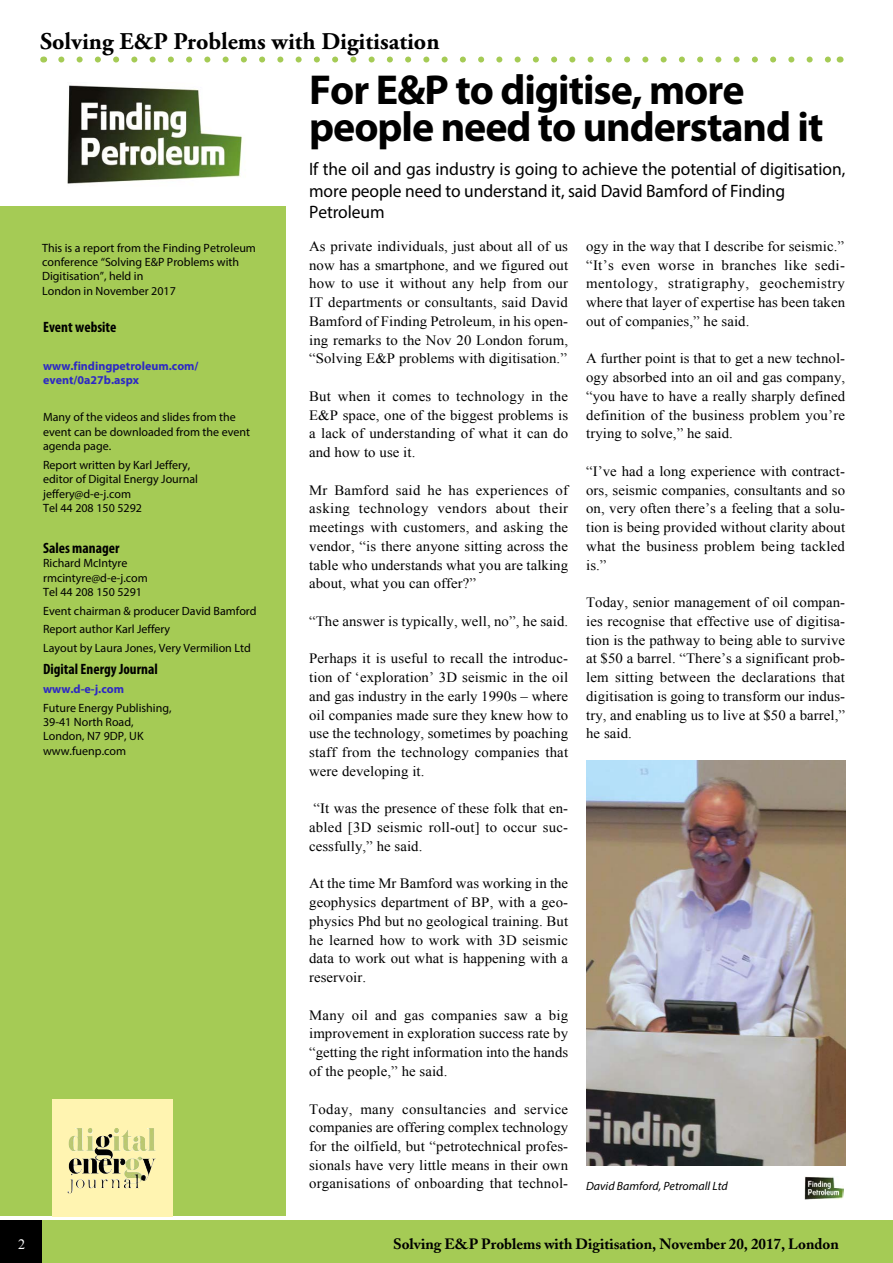
<style>
.page{position:relative;width:893px;height:1263px;background:#fff}
.page>*{position:absolute;margin:0;border:0;box-sizing:border-box;transform-origin:0 0}
.t1{font:700 42px/37.5px "Myriad Pro";letter-spacing:-.025em;color:#000}
.t2{font:700 24px "Adobe Garamond Pro";color:#000}
.t3{font:18px/21.6px "Myriad Pro";letter-spacing:-.005em;color:#000}
.t4{font:700 15px "Adobe Caslon";color:#000}
.t5{font:700 condensed 15px "Myriad Pro";color:#000}
.t6{font:14.25px/18.8px "Times New Roman";letter-spacing:.005em;color:#000;text-align:justify;scale:1.04 1}
.t7{font:14.25px "Times New Roman";color:#fff}
.t8{font:12px/14.4px "Myriad Pro";color:#000}
.t9{font:700 12px/14.4px "Myriad Pro";color:#2d29c4}
.t10{font:italic 12px "Myriad Pro";color:#000}
</style>
<div class="page">
<div style="left:0;top:1220px;width:893px;height:43px;background:#a5cb55"></div>
<div style="left:0;top:1220px;width:42px;height:43px;background:#000"></div>
<svg style="left:61px;top:57px;width:769px;height:6px"></svg>
<div style="left:0;top:206px;width:285px;height:1010px;background:#a5cb55"></div>
<div style="left:52px;top:1099px;width:120px;height:117px;background:#fff4b1"></div>
<img style="left:69px;top:1128px;width:80px;height:23px">
<img style="left:67px;top:85px;width:176px;height:99px">
<img style="left:804px;top:1176px;width:39px;height:23px">
<img style="left:586px;top:760px;width:259px;height:405px">
<h2 class="t2" style="left:40px;top:27px;width:401px">Solving E&amp;P Problems with Digitisation</h2>
<p class="t8" style="left:42px;top:240px;width:215px">This is a report from the Finding Petroleum conference “Solving E&amp;P Problems with<br>Digitisation”, held in<br>London in November 2017</p>
<p class="t5" style="left:43px;top:319px;width:75px">Event website</p>
<p class="t9" style="left:43px;top:359px;width:157px">www.findingpetroleum.com/ event/0a27b.aspx</p>
<p class="t8" style="left:43px;top:410px;width:209px">Many of the videos and slides from the event can be downloaded from the event agenda page.</p>
<p class="t8" style="left:43px;top:457px;width:156px">Report written by Karl Jeffery, editor of Digital Energy Journal jeffery@d-e-j.com<br>Tel 44 208 150 5292</p>
<p class="t5" style="left:43px;top:540px;width:78px">Sales manager</p>
<p class="t8" style="left:43px;top:556px;width:106px">Richard McIntyre rmcintyre@d-e-j.com<br>Tel 44 208 150 5291</p>
<p class="t8" style="left:43px;top:601px;width:215px;line-height:18.6px">Event chairman &amp; producer David Bamford<br>Report author Karl Jeffery<br>Layout by Laura Jones, Very Vermilion Ltd</p>
<p class="t5" style="left:43px;top:661px;width:116px">Digital Energy Journal</p>
<p class="t9" style="left:43px;top:682px;width:82px">www.d-e-j.com</p>
<p class="t8" style="left:43px;top:700px;width:130px">Future Energy Publishing,<br>39-41 North Road,<br>London, N7 9DP, UK www.fuenp.com</p>
<h1 class="t1" style="left:309px;top:71px;width:516px">For E&amp;P to digitise, more people need to understand it</h1>
<p class="t3" style="left:309px;top:158px;width:538px">If the oil and gas industry is going to achieve the potential of digitisation, more people need to understand it, said David Bamford of Finding<br>Petroleum</p>
<p class="t6" style="left:309px;top:236px;width:251px">As private individuals, just about all of us now has a smartphone, and we figured out how to use it without any help from our IT departments or consultants, said David Bamford of Finding Petroleum, in his open&shy;ing remarks to the Nov 20 London forum, “Solving E&amp;P problems with digitisation.”</p>
<p class="t6" style="left:309px;top:386px;width:251px">But when it comes to technology in the E&amp;P space, one of the biggest problems is a lack of understanding of what it can do and how to use it.</p>
<p class="t6" style="left:309px;top:480px;width:251px">Mr Bamford said he has experiences of asking technology vendors about their meetings with customers, and asking the vendor, “is there anyone sitting across the table who understands what you are talking about, what you can offer?”</p>
<p class="t6" style="left:309px;top:612px;width:251px">“The answer is typically, well, no”, he said.</p>
<p class="t6" style="left:309px;top:649px;width:251px">Perhaps it is useful to recall the introduc&shy;tion of ‘exploration’ 3D seismic in the oil and gas industry in the early 1990s – where oil companies made sure they knew how to use the technology, sometimes by poaching staff from the technology companies that were developing it.</p>
<p class="t6" style="left:309px;top:799px;width:251px;text-indent:4px">“It was the presence of these folk that en&shy;abled [3D seismic roll-out] to occur suc&shy;cessfully,” he said.</p>
<p class="t6" style="left:309px;top:874px;width:251px">At the time Mr Bamford was working in the geophysics department of BP, with a geo&shy;physics Phd but no geological training. But he learned how to work with 3D seismic data to work out what is happening with a reservoir.</p>
<p class="t6" style="left:309px;top:1005px;width:251px">Many oil and gas companies saw a big improvement in exploration success rate by “getting the right information into the hands of the people,” he said.</p>
<p class="t6" style="left:309px;top:1099px;width:251px">Today, many consultancies and service companies are offering complex technology for the oilfield, but “petrotechnical profes&shy;sionals have very little means in their own organisations of onboarding that technol-</p>
<p class="t6" style="left:586px;top:236px;width:251px">ogy in the way that I describe for seismic.” “It’s even worse in branches like sedi&shy;mentology, stratigraphy, geochemistry where that layer of expertise has been taken out of companies,” he said.</p>
<p class="t6" style="left:586px;top:349px;width:251px">A further point is that to get a new technol&shy;ogy absorbed into an oil and gas company, “you have to have a really sharply defined definition of the business problem you’re trying to solve,” he said.</p>
<p class="t6" style="left:586px;top:461px;width:251px">“I’ve had a long experience with contract&shy;ors, seismic companies, consultants and so on, very often there’s a feeling that a solu&shy;tion is being provided without clarity about what the business problem being tackled is.”</p>
<p class="t6" style="left:586px;top:593px;width:251px">Today, senior management of oil compan&shy;ies recognise that effective use of digitisa&shy;tion is the pathway to being able to survive at $50 a barrel. “There’s a significant prob&shy;lem sitting between the declarations that digitisation is going to transform our indus&shy;try, and enabling us to live at $50 a barrel,” he said.</p>
<p class="t10" style="left:586px;top:1178px;width:143px">David Bamford, Petromall Ltd</p>
<p class="t7" style="left:18px;top:1235px;width:9px">2</p>
<p class="t4" style="left:393px;top:1234px;width:447px">Solving E&amp;P Problems with Digitisation, November 20, 2017, London</p>
</div>
